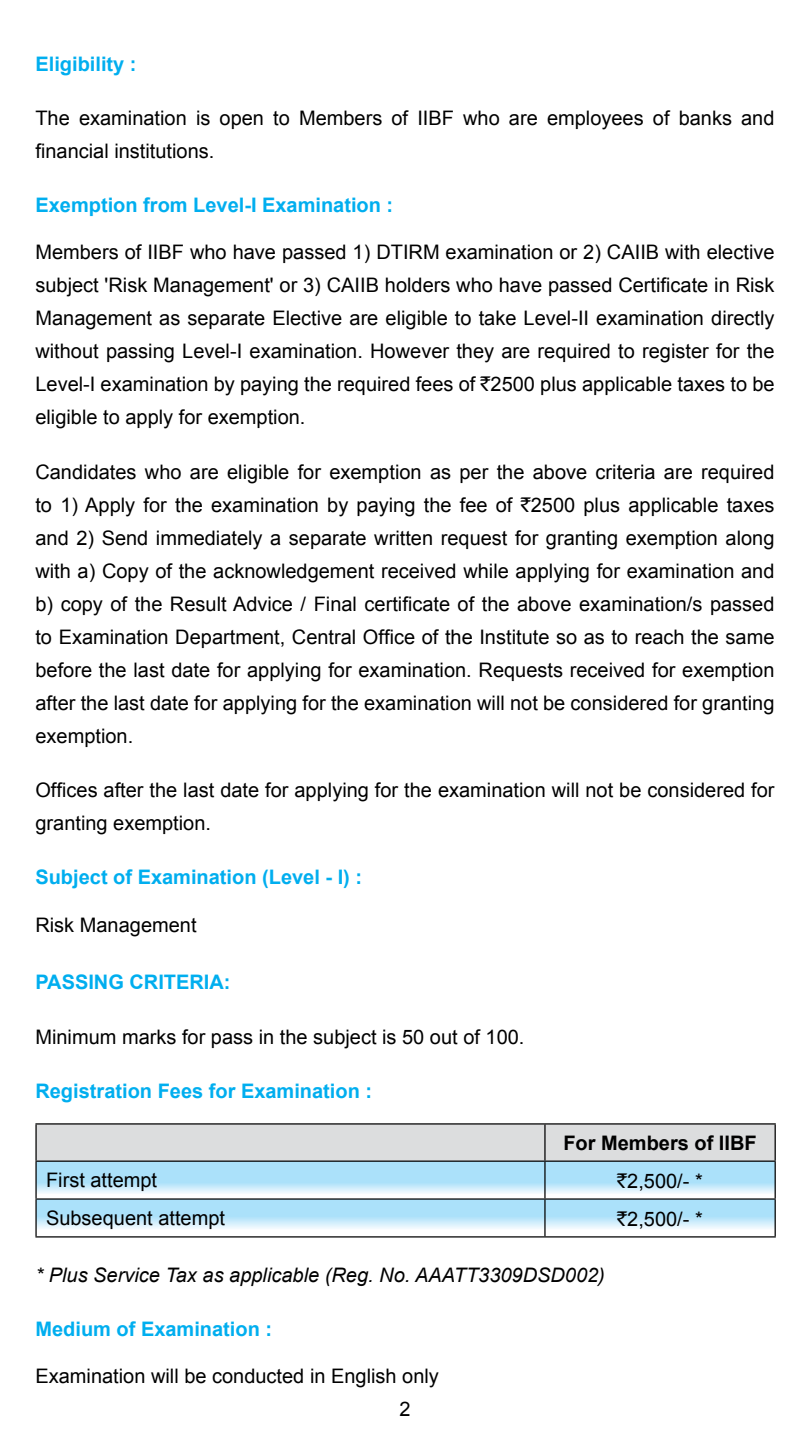
<style>
.page{position:relative;width:810px;height:1440px;background:#fff}
.page>*{position:absolute;margin:0;border:0;box-sizing:border-box;transform-origin:0 0}
.t1{font:20px/33px "Arial";color:#000}
.t2{font:700 20px "Arial";color:#00aeef}
.t3{font:italic 20px "Arial";color:#000}
.t4{font:700 20px "Arial";color:#000}
.s1{font-family:"Rupee Foradian"}
</style>
<div class="page">
<svg style="left:37px;top:1125px;width:738px;height:111px"></svg>
<hr style="left:35px;top:1123px;width:510px;height:2px;background:#000">
<hr style="left:35px;top:1125px;width:2px;height:36px;background:#000">
<hr style="left:545px;top:1123px;width:231px;height:2px;background:#000">
<hr style="left:544px;top:1125px;width:2px;height:36px;background:#000">
<hr style="left:775px;top:1125px;width:1px;height:36px;background:#000">
<hr style="left:35px;top:1161px;width:510px;height:1px;background:#000">
<hr style="left:35px;top:1162px;width:2px;height:36px;background:#000">
<hr style="left:545px;top:1161px;width:231px;height:1px;background:#000">
<hr style="left:544px;top:1162px;width:2px;height:36px;background:#000">
<hr style="left:775px;top:1162px;width:1px;height:36px;background:#000">
<hr style="left:35px;top:1198px;width:510px;height:2px;background:#000">
<hr style="left:35px;top:1200px;width:2px;height:36px;background:#000">
<hr style="left:545px;top:1198px;width:231px;height:2px;background:#000">
<hr style="left:544px;top:1200px;width:2px;height:36px;background:#000">
<hr style="left:775px;top:1200px;width:1px;height:36px;background:#000">
<hr style="left:35px;top:1236px;width:510px;height:2px;background:#000">
<hr style="left:545px;top:1236px;width:231px;height:2px;background:#000">
<p class="t2" style="left:35px;top:51px;width:103px">Eligibility :</p>
<p class="t1" style="left:35px;top:101px;width:741px">The examination is open to Members of IIBF who are employees of banks and financial institutions.</p>
<p class="t2" style="left:35px;top:192px;width:359px">Exemption from Level-I Examination :</p>
<p class="t1" style="left:35px;top:236px;width:741px;text-align:justify">Members of IIBF who have passed 1) DTIRM examination or 2) CAIIB with elective subject 'Risk Management' or 3) CAIIB holders who have passed Certificate in Risk Management as separate Elective are eligible to take Level-II examination directly without passing Level-I examination. However they are required to register for the Level-I examination by paying the required fees of <span class="s1">`</span>2500 plus applicable taxes to be eligible to apply for exemption.</p>
<p class="t1" style="left:35px;top:455px;width:741px;text-align:justify">Candidates who are eligible for exemption as per the above criteria are required to 1) Apply for the examination by paying the fee of <span class="s1">`</span>2500 plus applicable taxes and 2) Send immediately a separate written request for granting exemption along with a) Copy of the acknowledgement received while applying for examination and b) copy of the Result Advice / Final certificate of the above examination/s passed to Examination Department, Central Office of the Institute so as to reach the same before the last date for applying for examination. Requests received for exemption after the last date for applying for the examination will not be considered for granting exemption.</p>
<p class="t1" style="left:35px;top:774px;width:741px">Offices after the last date for applying for the examination will not be considered for granting exemption.</p>
<p class="t2" style="left:35px;top:864px;width:328px">Subject of Examination (Level - I) :</p>
<p class="t1" style="left:35px;top:908px;width:163px">Risk Management</p>
<p class="t2" style="left:35px;top:969px;width:197px">PASSING CRITERIA:</p>
<p class="t1" style="left:35px;top:1020px;width:491px">Minimum marks for pass in the subject is 50 out of 100.</p>
<p class="t2" style="left:35px;top:1078px;width:338px">Registration Fees for Examination :</p>
<p class="t4" style="left:563px;top:1130px;width:195px">For Members of IIBF</p>
<p class="t1" style="left:46px;top:1164px;width:113px">First attempt</p>
<p class="t1" style="left:617px;top:1164px;width:87px"><span class="s1">`</span>2,500/- *</p>
<p class="t1" style="left:46px;top:1202px;width:180px">Subsequent attempt</p>
<p class="t1" style="left:617px;top:1202px;width:87px"><span class="s1">`</span>2,500/- *</p>
<p class="t3" style="left:35px;top:1262px;width:571px">* Plus Service Tax as applicable (Reg. No. AAATT3309DSD002)</p>
<p class="t2" style="left:35px;top:1316px;width:238px">Medium of Examination :</p>
<p class="t1" style="left:35px;top:1360px;width:405px">Examination will be conducted in English only</p>
<p class="t1" style="left:399px;top:1393px;width:13px">2</p>
</div>
